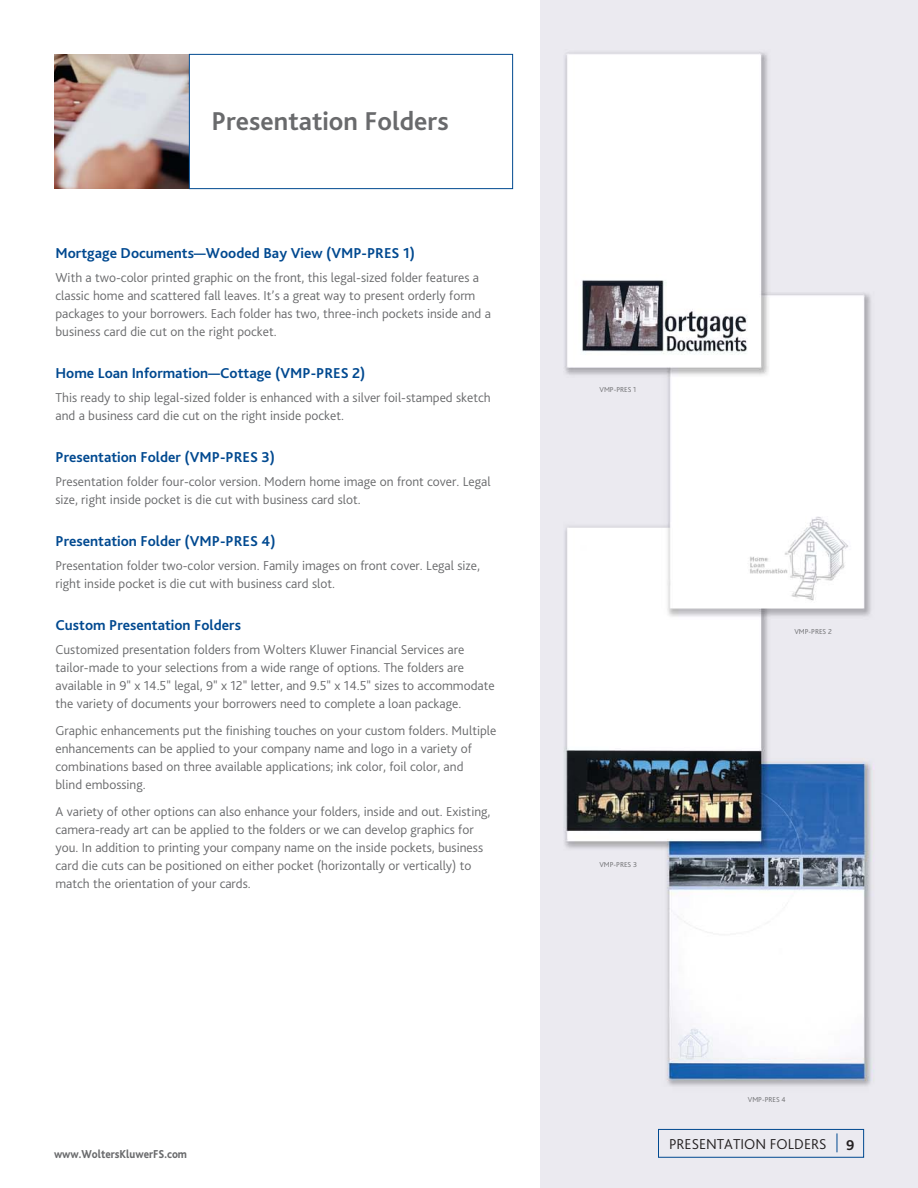
<style>
.page{position:relative;width:918px;height:1188px;background:#fff}
.page>*{position:absolute;margin:0;border:0;box-sizing:border-box;transform-origin:0 0}
.t1{font:700 27px "Bliss 2";color:#696a6c}
.t2{font:700 15px "Bliss 2";color:#004990}
.t3{font:300 15px "Bliss 2";color:#231f20}
.t4{font:700 15px "Bliss 2";color:#231f20}
.t5{font:300 13.5px/18px "Bliss 2";color:#696a6c}
.t6{font:800 12px "Bliss 2";color:#696a6c;scale:.9 1}
.t7{font:300 7.5px "Bliss 2";color:#696a6c}
</style>
<div class="page">
<img style="left:540px;top:0;width:378px;height:1187px">
<div style="left:658px;top:1129px;width:206px;height:29px;border:1px solid #004990"></div>
<svg style="left:837px;top:1133px;width:1px;height:19px"></svg>
<img style="left:54px;top:54px;width:135px;height:135px">
<div style="left:189px;top:54px;width:324px;height:135px;border:1px solid #004990"></div>
<h1 class="t1" style="left:211px;top:111px;width:239px">Presentation Folders</h1>
<p class="t2" style="left:56px;top:247px;width:361px">Mortgage Documents—Wooded Bay View (VMP-PRES 1)</p>
<p class="t5" style="left:56px;top:270px;width:437px">With a two-color printed graphic on the front, this legal-sized folder features a classic home and scattered fall leaves. It’s a great way to present orderly form packages to your borrowers. Each folder has two, three-inch pockets inside and a business card die cut on the right pocket.</p>
<p class="t2" style="left:56px;top:367px;width:312px">Home Loan Information—Cottage (VMP-PRES 2)</p>
<p class="t5" style="left:56px;top:390px;width:437px">This ready to ship legal-sized folder is enhanced with a silver foil-stamped sketch and a business card die cut on the right inside pocket.</p>
<p class="t2" style="left:56px;top:451px;width:221px">Presentation Folder (VMP-PRES 3)</p>
<p class="t5" style="left:56px;top:474px;width:437px">Presentation folder four-color version. Modern home image on front cover. Legal size, right inside pocket is die cut with business card slot.</p>
<p class="t2" style="left:56px;top:535px;width:222px">Presentation Folder (VMP-PRES 4)</p>
<p class="t5" style="left:56px;top:558px;width:426px">Presentation folder two-color version. Family images on front cover. Legal size, right inside pocket is die cut with business card slot.</p>
<p class="t2" style="left:56px;top:619px;width:187px">Custom Presentation Folders</p>
<p class="t5" style="left:56px;top:642px;width:441px">Customized presentation folders from Wolters Kluwer Financial Services are tailor-made to your selections from a wide range of options. The folders are available in 9" x 14.5" legal, 9" x 12" letter, and 9.5" x 14.5" sizes to accommodate the variety of documents your borrowers need to complete a loan package.</p>
<p class="t5" style="left:56px;top:723px;width:442px">Graphic enhancements put the finishing touches on your custom folders. Multiple enhancements can be applied to your company name and logo in a variety of combinations based on three available applications; ink color, foil color, and<br>blind embossing.</p>
<p class="t5" style="left:56px;top:804px;width:437px">A variety of other options can also enhance your folders, inside and out. Existing, camera-ready art can be applied to the folders or we can develop graphics for you. In addition to printing your company name on the inside pockets, business card die cuts can be positioned on either pocket (horizontally or vertically) to match the orientation of your cards.</p>
<p class="t6" style="left:54px;top:1149px;width:149px">www.WoltersKluwerFS.com</p>
<p class="t7" style="left:599px;top:387px;width:38px">VMP-PRES 1</p>
<p class="t7" style="left:599px;top:861px;width:39px">VMP-PRES 3</p>
<p class="t7" style="left:794px;top:628px;width:39px">VMP-PRES 2</p>
<p class="t7" style="left:748px;top:1097px;width:39px">VMP-PRES 4</p>
<p class="t3" style="left:669px;top:1138px;width:159px">PRESENTATION FOLDERS</p>
<p class="t4" style="left:846px;top:1139px;width:10px">9</p>
</div>
